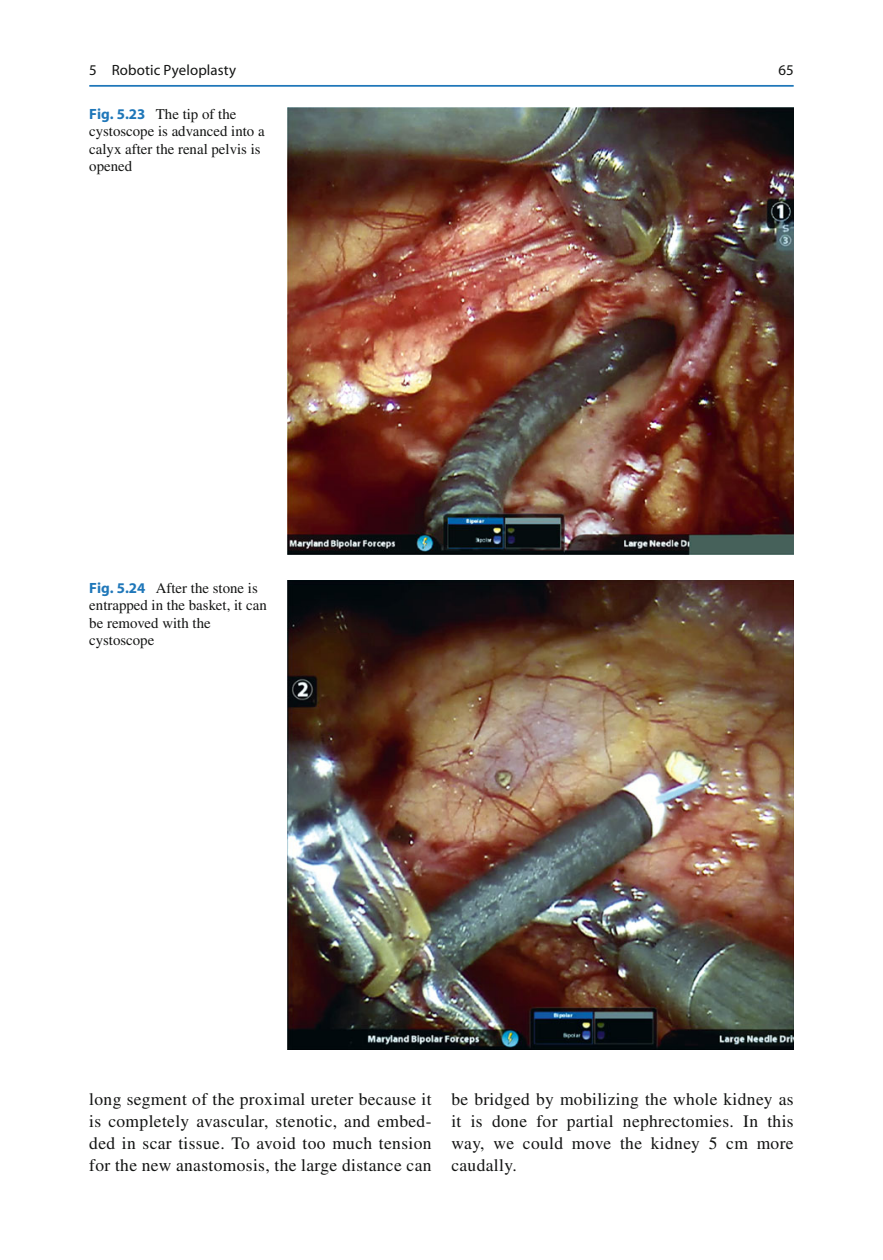
<style>
.page{position:relative;width:883px;height:1260px;background:#fff}
.page>*{position:absolute;margin:0;border:0;box-sizing:border-box;transform-origin:0 0}
.t1{font:17.5px/21.9px "Times";letter-spacing:.02em;color:#131413;text-align:justify}
.t2{font:14.88px/17.5px "Times";color:#131413}
.t3{font:14.88px "Myriad";letter-spacing:.01em;color:#131413}
.s1{font-family:"Myriad";font-weight:700;color:#1f77b9}
</style>
<div class="page">
<hr style="left:89px;top:85px;width:705px;height:2px;background:#1f77b9">
<img style="left:288px;top:107px;width:506px;height:448px">
<img style="left:288px;top:580px;width:506px;height:470px">
<p class="t3" style="left:89px;top:64px;width:148px">5 Robotic Pyeloplasty</p>
<p class="t3" style="left:779px;top:64px;width:17px">65</p>
<p class="t2" style="left:89px;top:106px;width:177px"><span class="s1">Fig. 5.23</span> The tip of the cystoscope is advanced into a calyx after the renal pelvis is opened</p>
<p class="t2" style="left:89px;top:580px;width:179px"><span class="s1">Fig. 5.24</span> After the stone is entrapped in the basket, it can be removed with the cystoscope</p>
<p class="t1" style="left:89px;top:1090px;width:344px">long segment of the proximal ureter because it is completely avascular, stenotic, and embed&shy;ded in scar tissue. To avoid too much tension for the new anastomosis, the large distance can</p>
<p class="t1" style="left:451px;top:1090px;width:344px">be bridged by mobilizing the whole kidney as it is done for partial nephrectomies. In this way, we could move the kidney 5 cm more caudally.</p>
</div>
